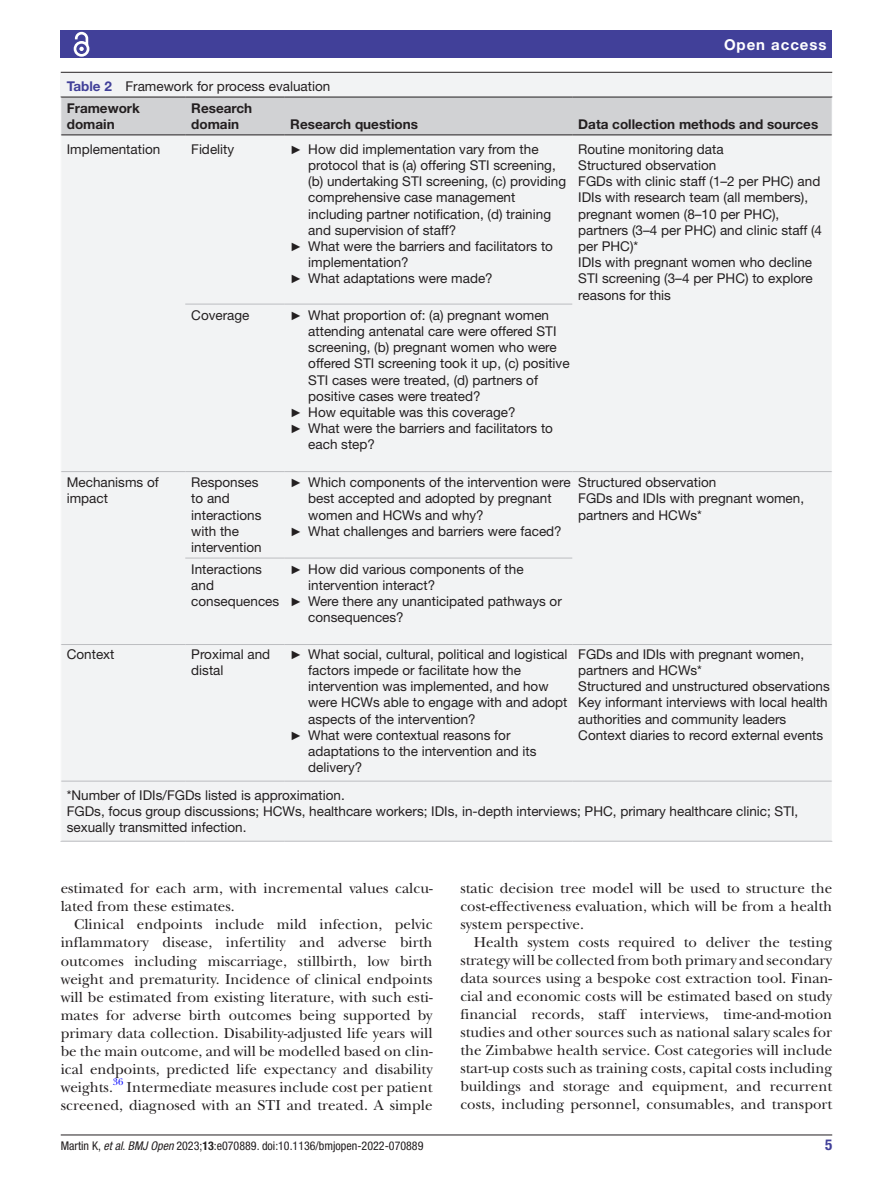
<style>
.page{position:relative;width:893px;height:1191px;background:#fff}
.page>*{position:absolute;margin:0;border:0;box-sizing:border-box;transform-origin:0 0}
.t1{font:15px/18px "New Baskerville";color:#231f20;text-align:justify}
.t2{font:700 15px "Helvetica Neue LT Std";letter-spacing:.065em;color:#fff}
.t3{font:700 condensed 15px "Helvetica Neue LT Std";color:#414099}
.t4{font:13.5px/16.2px "Helvetica Neue LT Std";color:#231f20}
.t5{font:700 13.5px/16.2px "Helvetica Neue LT Std";color:#231f20}
.t6{font:condensed 12px "Helvetica Neue LT Std";color:#231f20}
.s1{font-weight:700;color:#414099}
.s2{font-weight:700}
.s3{font-family:"Arial";font-size:12px}
.s4{font-style:italic}
</style>
<div class="page">
<hr style="left:61px;top:1134px;width:771px;height:1px;background:#231f20">
<div style="left:61px;top:31px;width:771px;height:27px;background:#414099"></div>
<svg style="left:73px;top:31px;width:17px;height:26px"></svg>
<div style="left:61px;top:73px;width:771px;height:768px;background:#f2f3f4"></div>
<hr style="left:61px;top:72px;width:771px;height:1px;background:#231f20">
<div style="left:61px;top:98px;width:771px;height:36px;background:#d1d2d4"></div>
<hr style="left:61px;top:97px;width:124px;height:1px;background:#231f20">
<hr style="left:61px;top:134px;width:124px;height:1px;background:#231f20">
<hr style="left:185px;top:97px;width:99px;height:1px;background:#231f20">
<hr style="left:185px;top:134px;width:99px;height:1px;background:#231f20">
<hr style="left:284px;top:97px;width:288px;height:1px;background:#231f20">
<hr style="left:284px;top:134px;width:288px;height:1px;background:#231f20">
<hr style="left:572px;top:97px;width:260px;height:1px;background:#231f20">
<hr style="left:572px;top:134px;width:260px;height:1px;background:#231f20">
<hr style="left:185px;top:304px;width:99px;height:1px;background:#bcbdc0">
<hr style="left:284px;top:304px;width:288px;height:1px;background:#bcbdc0">
<hr style="left:61px;top:471px;width:124px;height:1px;background:#bcbdc0">
<hr style="left:185px;top:471px;width:99px;height:1px;background:#bcbdc0">
<hr style="left:284px;top:471px;width:288px;height:1px;background:#bcbdc0">
<hr style="left:572px;top:471px;width:260px;height:1px;background:#bcbdc0">
<hr style="left:185px;top:558px;width:99px;height:1px;background:#bcbdc0">
<hr style="left:284px;top:558px;width:288px;height:1px;background:#bcbdc0">
<hr style="left:61px;top:644px;width:124px;height:1px;background:#bcbdc0">
<hr style="left:185px;top:644px;width:99px;height:1px;background:#bcbdc0">
<hr style="left:284px;top:644px;width:288px;height:1px;background:#bcbdc0">
<hr style="left:572px;top:644px;width:260px;height:1px;background:#bcbdc0">
<hr style="left:61px;top:781px;width:124px;height:1px;background:#bcbdc0">
<hr style="left:61px;top:841px;width:124px;height:1px;background:#bcbdc0">
<hr style="left:185px;top:841px;width:99px;height:1px;background:#bcbdc0">
<hr style="left:284px;top:841px;width:288px;height:1px;background:#bcbdc0">
<hr style="left:572px;top:841px;width:260px;height:1px;background:#bcbdc0">
<hr style="left:185px;top:781px;width:99px;height:1px;background:#bcbdc0">
<hr style="left:284px;top:781px;width:288px;height:1px;background:#bcbdc0">
<hr style="left:572px;top:781px;width:260px;height:1px;background:#bcbdc0">
<p class="t2" style="left:724px;top:35px;width:104px">Open access</p>
<p class="t4" style="left:67px;top:75px;width:265px;line-height:22px"><span class="s1">Table 2</span> Framework for process evaluation<br><span class="s2">Framework</span></p>
<p class="t5" style="left:67px;top:116px;width:49px">domain</p>
<p class="t5" style="left:191px;top:99px;width:63px">Research domain</p>
<p class="t5" style="left:290px;top:116px;width:129px">Research questions</p>
<p class="t5" style="left:578px;top:116px;width:241px">Data collection methods and sources</p>
<p class="t4" style="left:67px;top:141px;width:95px">Implementation</p>
<p class="t4" style="left:191px;top:141px;width:44px">Fidelity</p>
<p class="t4" style="left:290px;top:141px;width:250px"><span class="s3">►</span> How did implementation vary from the</p>
<p class="t4" style="left:308px;top:157px;width:249px">protocol that is (a) offering STI screening,</p>
<p class="t4" style="left:308px;top:173px;width:259px">(b) undertaking STI screening, (c) providing</p>
<p class="t4" style="left:308px;top:189px;width:209px">comprehensive case management</p>
<p class="t4" style="left:308px;top:205px;width:244px">including partner notification, (d) training</p>
<p class="t4" style="left:308px;top:222px;width:150px">and supervision of staff?</p>
<p class="t4" style="left:290px;top:238px;width:264px"><span class="s3">►</span> What were the barriers and facilitators to</p>
<p class="t4" style="left:308px;top:254px;width:102px">implementation?</p>
<p class="t4" style="left:290px;top:270px;width:204px"><span class="s3">►</span> What adaptations were made?</p>
<p class="t4" style="left:191px;top:307px;width:60px">Coverage</p>
<p class="t4" style="left:290px;top:307px;width:260px"><span class="s3">►</span> What proportion of: (a) pregnant women</p>
<p class="t4" style="left:308px;top:323px;width:250px">attending antenatal care were offered STI</p>
<p class="t4" style="left:308px;top:339px;width:250px">screening, (b) pregnant women who were</p>
<p class="t4" style="left:308px;top:355px;width:263px">offered STI screening took it up, (c) positive</p>
<p class="t4" style="left:308px;top:371px;width:231px">STI cases were treated, (d) partners of</p>
<p class="t4" style="left:308px;top:388px;width:174px">positive cases were treated?</p>
<p class="t4" style="left:290px;top:404px;width:227px"><span class="s3">►</span> How equitable was this coverage?</p>
<p class="t4" style="left:290px;top:420px;width:264px"><span class="s3">►</span> What were the barriers and facilitators to</p>
<p class="t4" style="left:308px;top:436px;width:68px">each step?</p>
<p class="t4" style="left:578px;top:141px;width:245px">Routine monitoring data<br>Structured observation<br>FGDs with clinic staff (1–2 per PHC) and<br>IDIs with research team (all members), pregnant women (8–10 per PHC), partners (3–4 per PHC) and clinic staff (4 per PHC)*<br>IDIs with pregnant women who decline<br>STI screening (3–4 per PHC) to explore reasons for this</p>
<p class="t4" style="left:67px;top:474px;width:94px">Mechanisms of impact</p>
<p class="t4" style="left:191px;top:474px;width:72px">Responses to and interactions with the intervention</p>
<p class="t4" style="left:290px;top:474px;width:282px"><span class="s3">►</span> Which components of the intervention were</p>
<p class="t4" style="left:308px;top:490px;width:245px">best accepted and adopted by pregnant</p>
<p class="t4" style="left:308px;top:506px;width:177px">women and HCWs and why?</p>
<p class="t4" style="left:290px;top:523px;width:273px"><span class="s3">►</span> What challenges and barriers were faced?</p>
<p class="t4" style="left:191px;top:560px;width:90px">Interactions and consequences</p>
<p class="t4" style="left:290px;top:560px;width:235px"><span class="s3">►</span> How did various components of the</p>
<p class="t4" style="left:308px;top:577px;width:129px">intervention interact?</p>
<p class="t4" style="left:290px;top:593px;width:273px"><span class="s3">►</span> Were there any unanticipated pathways or</p>
<p class="t4" style="left:308px;top:609px;width:97px">consequences?</p>
<p class="t4" style="left:578px;top:474px;width:227px">Structured observation<br>FGDs and IDIs with pregnant women, partners and HCWs*</p>
<p class="t4" style="left:67px;top:645px;width:49px">Context</p>
<p class="t4" style="left:191px;top:645px;width:81px">Proximal and distal</p>
<p class="t4" style="left:290px;top:645px;width:279px"><span class="s3">►</span> What social, cultural, political and logistical</p>
<p class="t4" style="left:308px;top:662px;width:214px">factors impede or facilitate how the</p>
<p class="t4" style="left:308px;top:678px;width:242px">intervention was implemented, and how</p>
<p class="t4" style="left:308px;top:694px;width:261px">were HCWs able to engage with and adopt</p>
<p class="t4" style="left:308px;top:710px;width:169px">aspects of the intervention?</p>
<p class="t4" style="left:290px;top:726px;width:222px"><span class="s3">►</span> What were contextual reasons for</p>
<p class="t4" style="left:308px;top:743px;width:230px">adaptations to the intervention and its</p>
<p class="t4" style="left:308px;top:759px;width:55px">delivery?</p>
<p class="t4" style="left:578px;top:645px;width:253px">FGDs and IDIs with pregnant women, partners and HCWs*<br>Structured and unstructured observations Key informant interviews with local health authorities and community leaders Context diaries to record external events</p>
<p class="t4" style="left:67px;top:786px;width:733px">*Number of IDIs/FGDs listed is approximation.<br>FGDs, focus group discussions; HCWs, healthcare workers; IDIs, in-depth interviews; PHC, primary healthcare clinic; STI, sexually transmitted infection.</p>
<p class="t1" style="left:61px;top:879px;width:373px">estimated for each arm, with incremental values calcu&shy;lated from these estimates.</p>
<p class="t1" style="left:61px;top:915px;width:373px;text-indent:14px">Clinical endpoints include mild infection, pelvic inflammatory disease, infertility and adverse birth outcomes including miscarriage, stillbirth, low birth weight and prematurity. Incidence of clinical endpoints will be estimated from existing literature, with such esti&shy;mates for adverse birth outcomes being supported by primary data collection. Disability-adjusted life years will be the main outcome, and will be modelled based on clin&shy;ical endpoints, predicted life expectancy and disability weights.<sup>36</sup> Intermediate measures include cost per patient screened, diagnosed with an STI and treated. A simple</p>
<p class="t1" style="left:460px;top:879px;width:373px">static decision tree model will be used to structure the cost-effectiveness evaluation, which will be from a health system perspective.</p>
<p class="t1" style="left:460px;top:933px;width:373px;text-indent:13px">Health system costs required to deliver the testing strategy will be collected from both primary and secondary data sources using a bespoke cost extraction tool. Finan&shy;cial and economic costs will be estimated based on study financial records, staff interviews, time-and-motion studies and other sources such as national salary scales for the Zimbabwe health service. Cost categories will include start-up costs such as training costs, capital costs including buildings and storage and equipment, and recurrent costs, including personnel, consumables, and transport</p>
<p class="t6" style="left:61px;top:1138px;width:364px">Martin K, <span class="s4">et al</span>. <span class="s4">BMJ Open</span> 2023;<span class="s2">13</span>:e070889. doi:10.1136/bmjopen-2022-070889</p>
<p class="t3" style="left:825px;top:1135px;width:9px">5</p>
</div>
